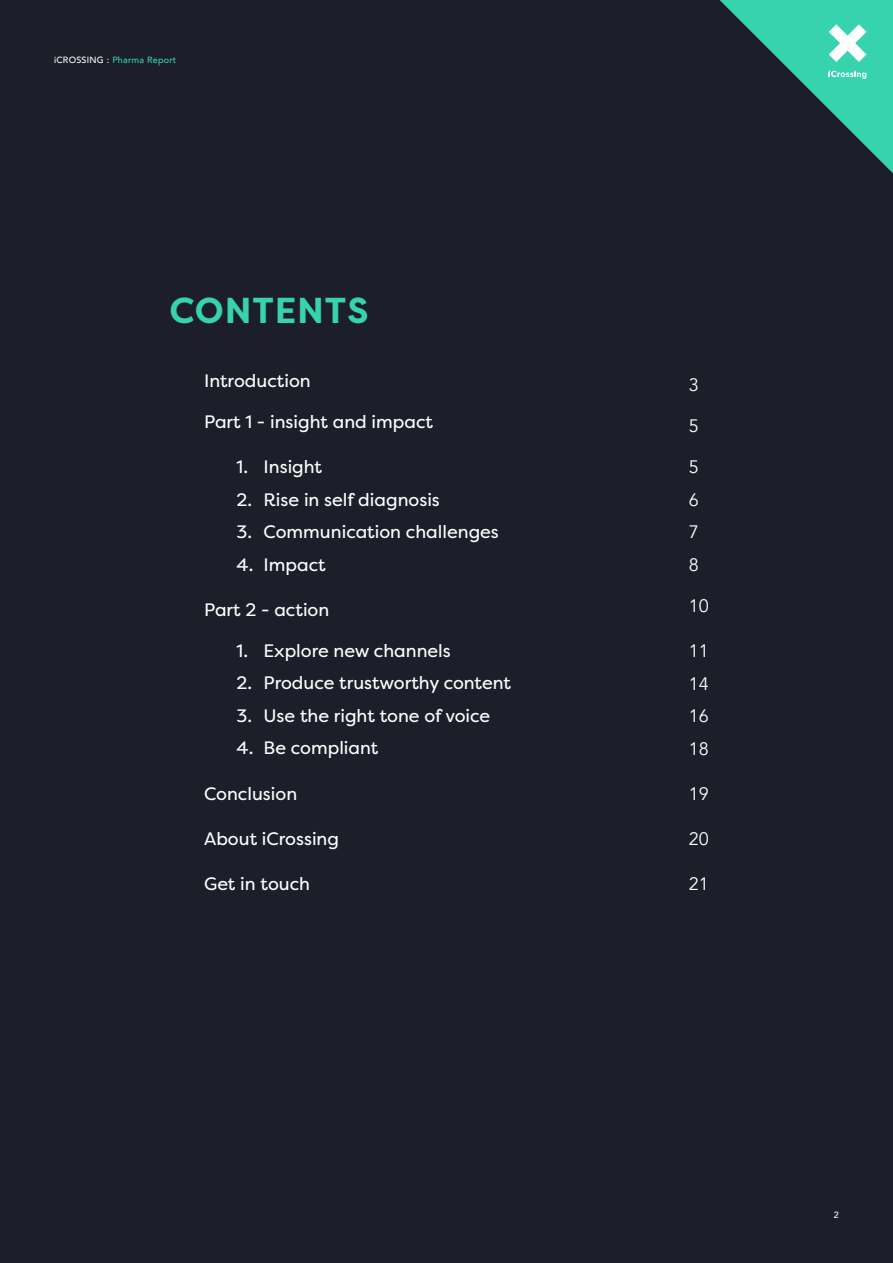
<style>
.page{position:relative;width:893px;height:1263px;background:#1c1f2a}
.page>*{position:absolute;margin:0;border:0;box-sizing:border-box;transform-origin:0 0}
.t1{font:700 36px "Filson Pro";letter-spacing:.025em;color:#37d3ae}
.t2{font:18px "Filson Pro";color:#fff}
.t3{font:18px/32.5px "Avenir";color:#fff;text-align:justify}
.t4{font:500 9px "Avenir";letter-spacing:.025em;color:#37d3ae}
.t5{font:500 9px "Avenir";color:#fff}
.s1{color:#fff}
</style>
<div class="page">
<svg style="left:719px;top:0;width:174px;height:174px"></svg>
<p class="t4" style="left:54px;top:52px;width:124px"><span class="s1">iCROSSING :</span> Pharma Report</p>
<h1 class="t1" style="left:169px;top:287px;width:201px">CONTENTS</h1>
<p class="t2" style="left:204px;top:368px;width:108px">Introduction</p>
<p class="t2" style="left:204px;top:409px;width:230px">Part 1 - insight and impact</p>
<p class="t2" style="left:237px;top:455px;width:87px">1. Insight</p>
<p class="t2" style="left:237px;top:487px;width:205px">2. Rise in self diagnosis</p>
<p class="t2" style="left:237px;top:520px;width:264px">3. Communication challenges</p>
<p class="t2" style="left:237px;top:552px;width:91px">4. Impact</p>
<p class="t2" style="left:204px;top:597px;width:127px">Part 2 - action</p>
<p class="t2" style="left:237px;top:638px;width:216px">1. Explore new channels</p>
<p class="t2" style="left:237px;top:671px;width:276px">2. Produce trustworthy content</p>
<p class="t2" style="left:237px;top:703px;width:255px">3. Use the right tone of voice</p>
<p class="t2" style="left:237px;top:736px;width:143px">4. Be compliant</p>
<p class="t2" style="left:204px;top:781px;width:95px">Conclusion</p>
<p class="t2" style="left:204px;top:826px;width:136px">About iCrossing</p>
<p class="t2" style="left:204px;top:872px;width:108px">Get in touch</p>
<p class="t3" style="left:689px;top:369px;width:12px">3</p>
<p class="t3" style="left:689px;top:410px;width:12px">5</p>
<p class="t3" style="left:689px;top:451px;width:12px">5<br>6<br>7<br>8</p>
<p class="t3" style="left:689px;top:590px;width:22px">10</p>
<p class="t3" style="left:689px;top:635px;width:22px">11<br>14<br>16<br>18</p>
<p class="t3" style="left:689px;top:778px;width:22px">19</p>
<p class="t3" style="left:689px;top:823px;width:22px">20</p>
<p class="t3" style="left:689px;top:868px;width:22px">21</p>
<p class="t5" style="left:834px;top:1207px;width:7px">2</p>
</div>
